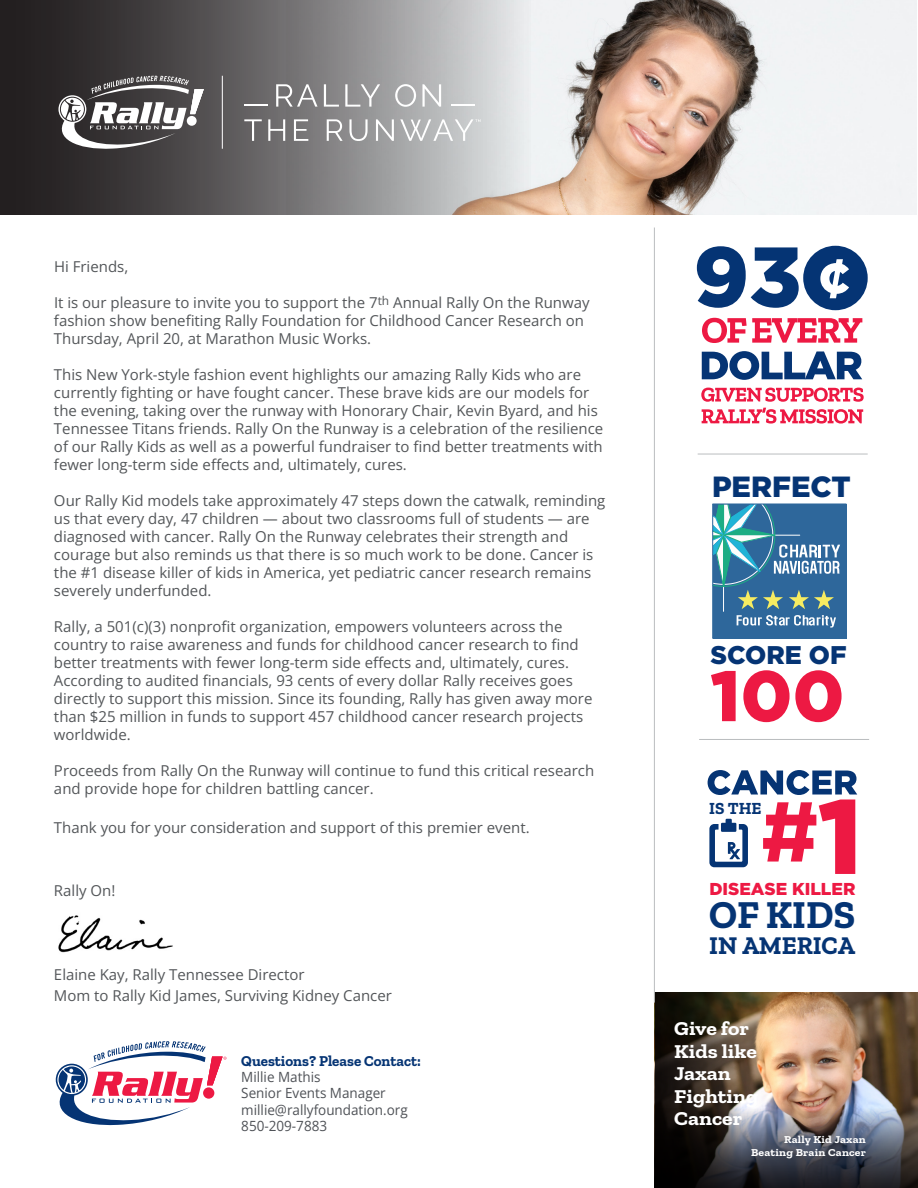
<style>
.page{position:relative;width:918px;height:1188px;background:#fff}
.page>*{position:absolute;margin:0;border:0;box-sizing:border-box;transform-origin:0 0}
.t1{font:900 71.25px "Gotham";color:#ed1943}
.t2{font:700 39.3px "Zilla Slab";color:#053474}
.t3{font:900 29.25px "Gotham";color:#053474}
.t4{font:900 25.5px "Gotham";color:#053474}
.t5{font:700 25.35px "Zilla Slab";color:#053474}
.t6{font:700 19.5px/22.5px "Zilla Slab";color:#fff;scale:1.11 1}
.t7{font:900 17.25px "Gotham";color:#ed1943}
.t8{font:700 16.95px "Zilla Slab";color:#053474}
.t9{font:15px/18px "Open Sans";color:#535659}
.t10{font:700 15px "Zilla Slab";color:#053474}
.t11{font:14.1px "Open Sans";color:#4f5257;scale:.96 1}
.t12{font:700 10.5px "Zilla Slab";letter-spacing:.02em;color:#fff;scale:1.11 1}
</style>
<div class="page">
<img style="left:741px;top:993px;width:177px;height:115px">
<svg style="left:655px;top:993px;width:86px;height:115px;background:#2f271c"></svg>
<img style="left:654px;top:1108px;width:264px;height:80px">
<svg style="left:56px;top:1041px;width:171px;height:84px"></svg>
<hr style="left:654px;top:228px;width:1px;height:775px;background:#babdbf">
<hr style="left:698px;top:454px;width:170px;height:1px;background:#babdbf">
<hr style="left:699px;top:739px;width:170px;height:1px;background:#babdbf">
<div style="left:713px;top:536px;width:133px;height:102px;background:#2e679b"></div>
<div style="left:713px;top:504px;width:133px;height:80px;background:#2e679b"></div>
<svg style="left:737px;top:615px;width:99px;height:13px"></svg>
<hr style="left:723px;top:504px;width:1px;height:107px;background:#fff">
<svg style="left:712px;top:503px;width:128px;height:106px"></svg>
<div style="left:712px;top:504px;width:135px;height:135px;border:1px solid #2e679b"></div>
<svg style="left:708px;top:770px;width:149px;height:104px"></svg>
<svg style="left:697px;top:246px;width:171px;height:64px"></svg>
<svg style="left:702px;top:318px;width:160px;height:25px"></svg>
<svg style="left:702px;top:351px;width:160px;height:29px"></svg>
<svg style="left:701px;top:388px;width:163px;height:14px"></svg>
<svg style="left:702px;top:408px;width:161px;height:16px"></svg>
<img style="left:531px;top:0;width:385px;height:214px">
<svg style="left:0;top:0;width:531px;height:214px;background:#767475"></svg>
<hr style="left:222px;top:76px;width:1px;height:73px;background:#fff">
<svg style="left:54px;top:76px;width:150px;height:74px"></svg>
<svg style="left:276px;top:84px;width:42px;height:23px"></svg>
<svg style="left:324px;top:84px;width:15px;height:23px"></svg>
<svg style="left:345px;top:84px;width:35px;height:23px"></svg>
<svg style="left:395px;top:84px;width:21px;height:23px"></svg>
<svg style="left:422px;top:84px;width:19px;height:23px"></svg>
<svg style="left:244px;top:119px;width:18px;height:22px"></svg>
<svg style="left:268px;top:119px;width:17px;height:22px"></svg>
<svg style="left:294px;top:119px;width:14px;height:22px"></svg>
<svg style="left:327px;top:119px;width:16px;height:22px"></svg>
<svg style="left:349px;top:119px;width:19px;height:22px"></svg>
<svg style="left:376px;top:119px;width:18px;height:22px"></svg>
<hr style="left:244px;top:104px;width:24px;height:2px;background:#fff">
<hr style="left:451px;top:104px;width:24px;height:2px;background:#fff">
<svg style="left:400px;top:119px;width:81px;height:22px;background:#c8c9ca"></svg>
<img style="left:58px;top:915px;width:115px;height:38px">
<p class="t9" style="left:54px;top:257px;width:76px">Hi Friends,</p>
<p class="t9" style="left:54px;top:293px;width:537px">It is our pleasure to invite you to support the 7<sup>th</sup> Annual Rally On the Runway fashion show benefiting Rally Foundation for Childhood Cancer Research on<br>Thursday, April 20, at Marathon Music Works.</p>
<p class="t9" style="left:54px;top:365px;width:551px">This New York-style fashion event highlights our amazing Rally Kids who are currently fighting or have fought cancer. These brave kids are our models for the evening, taking over the runway with Honorary Chair, Kevin Byard, and his Tennessee Titans friends. Rally On the Runway is a celebration of the resilience of our Rally Kids as well as a powerful fundraiser to find better treatments with fewer long-term side effects and, ultimately, cures.</p>
<p class="t9" style="left:54px;top:491px;width:553px">Our Rally Kid models take approximately 47 steps down the catwalk, reminding us that every day, 47 children — about two classrooms full of students — are diagnosed with cancer. Rally On the Runway celebrates their strength and courage but also reminds us that there is so much work to be done. Cancer is the #1 disease killer of kids in America, yet pediatric cancer research remains severely underfunded.</p>
<p class="t9" style="left:54px;top:617px;width:540px">Rally, a 501(c)(3) nonprofit organization, empowers volunteers across the country to raise awareness and funds for childhood cancer research to find better treatments with fewer long-term side effects and, ultimately, cures.<br>According to audited financials, 93 cents of every dollar Rally receives goes directly to support this mission. Since its founding, Rally has given away more than $25 million in funds to support 457 childhood cancer research projects worldwide.</p>
<p class="t9" style="left:54px;top:761px;width:542px">Proceeds from Rally On the Runway will continue to fund this critical research and provide hope for children battling cancer.</p>
<p class="t9" style="left:54px;top:818px;width:477px">Thank you for your consideration and support of this premier event.</p>
<p class="t9" style="left:54px;top:881px;width:63px">Rally On!</p>
<p class="t9" style="left:54px;top:965px;width:252px">Elaine Kay, Rally Tennessee Director</p>
<p class="t9" style="left:54px;top:986px;width:340px">Mom to Rally Kid James, Surviving Kidney Cancer</p>
<p class="t10" style="left:241px;top:1052px;width:181px">Questions? Please Contact:</p>
<p class="t11" style="left:241px;top:1068px;width:84px">Millie Mathis</p>
<p class="t11" style="left:241px;top:1084px;width:152px">Senior Events Manager</p>
<p class="t11" style="left:241px;top:1100px;width:175px">millie@rallyfoundation.org</p>
<p class="t11" style="left:241px;top:1116px;width:91px">850-209-7883</p>
<p class="t3" style="left:712px;top:470px;width:140px">PERFECT</p>
<p class="t4" style="left:710px;top:640px;width:138px">SCORE OF</p>
<p class="t1" style="left:710px;top:655px;width:136px">100</p>
<p class="t8" style="left:709px;top:799px;width:54px">IS THE</p>
<p class="t7" style="left:709px;top:879px;width:148px">DISEASE KILLER</p>
<h2 class="t2" style="left:709px;top:892px;width:148px">OF KIDS</h2>
<h3 class="t5" style="left:709px;top:931px;width:148px">IN AMERICA</h3>
<p class="t6" style="left:674px;top:1018px;width:76px">Give for<br>Kids like<br>Jaxan</p>
<p class="t6" style="left:674px;top:1085px;width:77px">Fighting<br>Cancer</p>
<p class="t12" style="left:784px;top:1133px;width:75px">Rally Kid Jaxan</p>
<p class="t12" style="left:751px;top:1147px;width:105px">Beating Brain Cancer</p>
</div>
